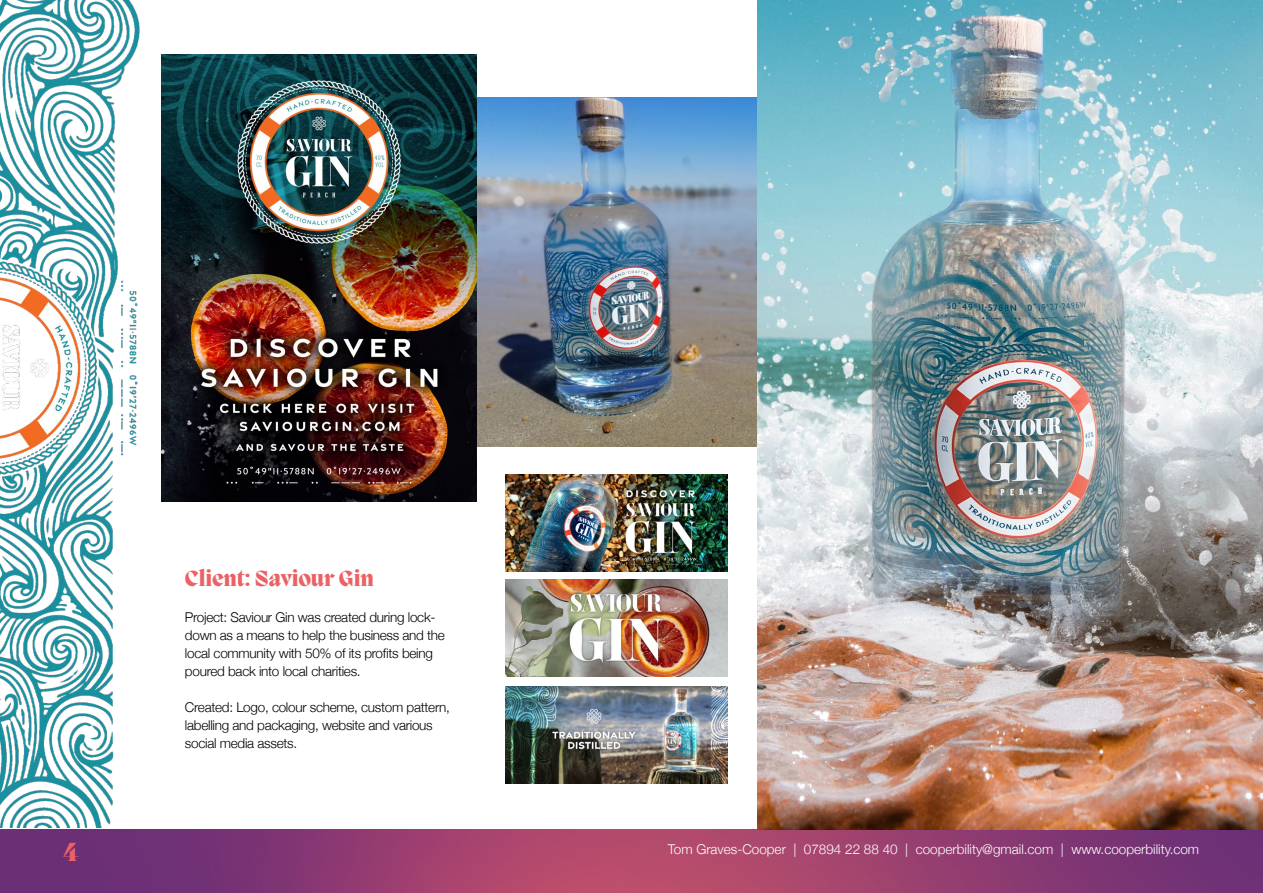
<style>
.page{position:relative;width:1263px;height:893px;background:#fff}
.page>*{position:absolute;margin:0;border:0;box-sizing:border-box;transform-origin:0 0}
.t1{font:800 27px "Migra";color:#ec6165}
.t2{font:800 22.5px "Migra";color:#ec6165}
.t3{font:300 13.5px/18px "Helvetica Neue";letter-spacing:-.02em;color:#000}
.t4{font:300 13.5px "Helvetica Neue";color:#fff}
</style>
<div class="page">
<img style="left:0;top:829px;width:1263px;height:64px">
<img style="left:476px;top:98px;width:282px;height:348px">
<img style="left:758px;top:0;width:505px;height:829px">
<img style="left:506px;top:474px;width:221px;height:97px">
<img style="left:506px;top:686px;width:221px;height:97px">
<img style="left:506px;top:579px;width:221px;height:97px">
<img style="left:162px;top:55px;width:314px;height:446px">
<img style="left:0;top:0;width:140px;height:828px">
<h2 class="t2" style="left:185px;top:564px;width:190px">Client: Saviour Gin</h2>
<p class="t3" style="left:185px;top:607px;width:261px">Project: Saviour Gin was created during lock&shy;down as a means to help the business and the local community with 50% of its profits being poured back into local charities.</p>
<p class="t3" style="left:185px;top:697px;width:266px">Created: Logo, colour scheme, custom pattern, labelling and packaging, website and various social media assets.</p>
<h1 class="t1" style="left:63px;top:835px;width:17px">4</h1>
<p class="t4" style="left:668px;top:838px;width:533px">Tom Graves-Cooper | 07894 22 88 40 | cooperbility@gmail.com | www.cooperbility.com</p>
</div>
